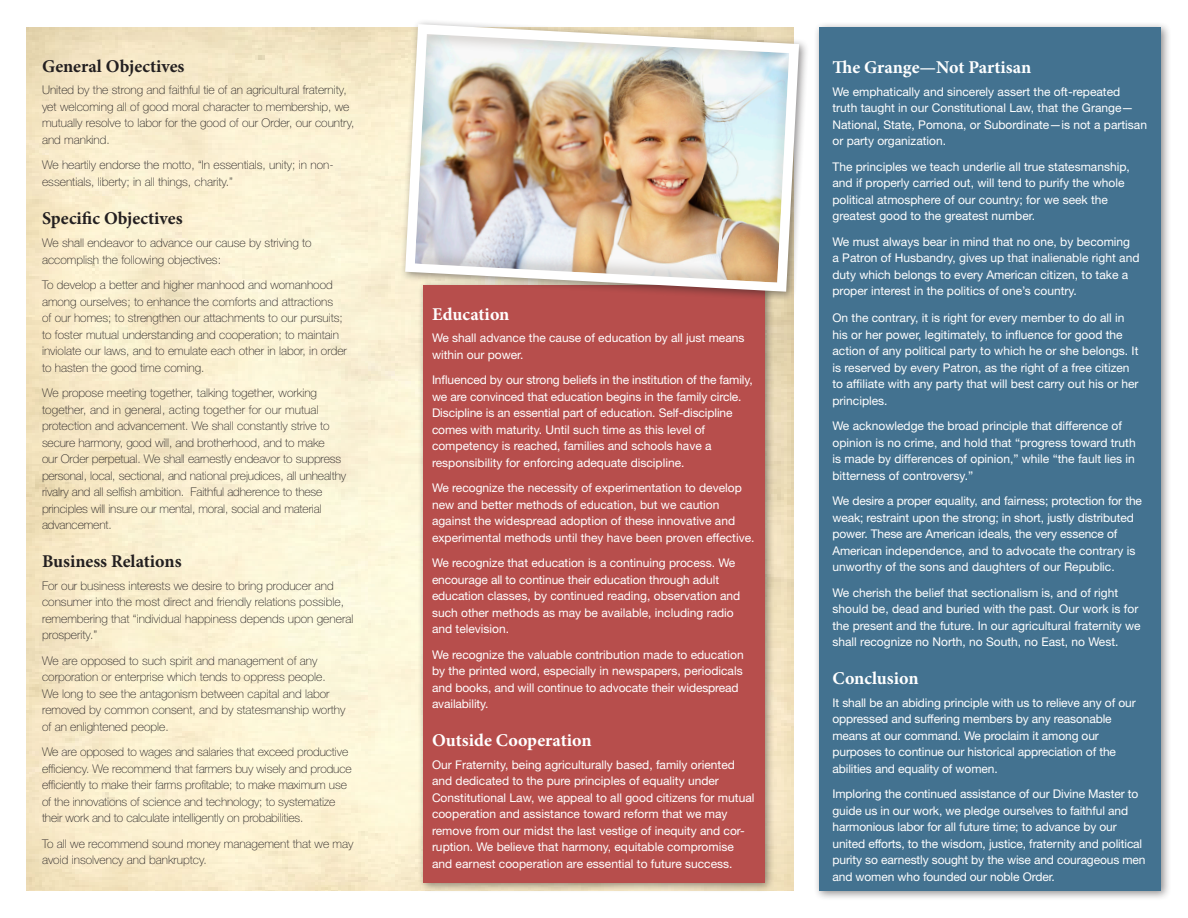
<style>
.page{position:relative;width:1188px;height:918px;background:#fff}
.page>*{position:absolute;margin:0;border:0;box-sizing:border-box;transform-origin:0 0}
.t1{font:700 18px "Minion Pro";letter-spacing:-.005em;color:#fff}
.t2{font:700 18px "Minion Pro";color:#231f20}
.t3{font:12px/16.5px "Helvetica Neue LT Std";color:#fff}
.t4{font:100 12px/16.5px "Helvetica Neue LT Std";color:#231f20}
</style>
<div class="page">
<div style="left:813px;top:21px;width:358px;height:881px;background:#231f20;opacity:.5"></div>
<div style="left:819px;top:27px;width:342px;height:864px;background:#437290"></div>
<div style="left:418px;top:280px;width:357px;height:613px;background:#231f20;opacity:.5"></div>
<div style="left:424px;top:286px;width:341px;height:597px;background:#b74e4c"></div>
<div style="left:399px;top:18px;width:409px;height:283px;background:#231f20;opacity:.5"></div>
<svg style="left:405px;top:24px;width:394px;height:268px"></svg>
<img style="left:415px;top:34px;width:374px;height:249px">
<p class="t2" style="left:42px;top:53px;width:144px">General Objectives</p>
<p class="t4" style="left:42px;top:82px;width:314px">United by the strong and faithful tie of an agricultural fraternity, yet welcoming all of good moral character to membership, we mutually resolve to labor for the good of our Order, our country, and mankind.</p>
<p class="t4" style="left:42px;top:157px;width:293px">We heartily endorse the motto, “In essentials, unity; in non&shy;essentials, liberty; in all things, charity.”</p>
<p class="t2" style="left:42px;top:205px;width:142px">Specific Objectives</p>
<p class="t4" style="left:42px;top:235px;width:271px">We shall endeavor to advance our cause by striving to</p>
<p class="t4" style="left:42px;top:251px;width:181px">accomplish the following objectives:</p>
<p class="t4" style="left:42px;top:277px;width:306px">To develop a better and higher manhood and womanhood among ourselves; to enhance the comforts and attractions<br>of our homes; to strengthen our attachments to our pursuits; to foster mutual understanding and cooperation; to maintain inviolate our laws, and to emulate each other in labor, in order to hasten the good time coming.</p>
<p class="t4" style="left:42px;top:385px;width:277px">We propose meeting together, talking together, working</p>
<p class="t4" style="left:42px;top:401px;width:278px">together, and in general, acting together for our mutual</p>
<p class="t4" style="left:42px;top:418px;width:306px">protection and advancement. We shall constantly strive to secure harmony, good will, and brotherhood, and to make<br>our Order perpetual. We shall earnestly endeavor to suppress personal, local, sectional, and national prejudices, all unhealthy rivalry and all selfish ambition. Faithful adherence to these principles will insure our mental, moral, social and material advancement.</p>
<p class="t2" style="left:42px;top:549px;width:141px">Business Relations</p>
<p class="t4" style="left:42px;top:577px;width:313px">For our business interests we desire to bring producer and consumer into the most direct and friendly relations possible, remembering that “individual happiness depends upon general prosperity.”</p>
<p class="t4" style="left:42px;top:652px;width:277px">We are opposed to such spirit and management of any</p>
<p class="t4" style="left:42px;top:669px;width:305px">corporation or enterprise which tends to oppress people.<br>We long to see the antagonism between capital and labor removed by common consent, and by statesmanship worthy of an enlightened people.</p>
<p class="t4" style="left:42px;top:744px;width:311px">We are opposed to wages and salaries that exceed productive efficiency. We recommend that farmers buy wisely and produce efficiently to make their farms profitable; to make maximum use of the innovations of science and technology; to systematize their work and to calculate intelligently on probabilities.</p>
<p class="t4" style="left:42px;top:835px;width:313px">To all we recommend sound money management that we may avoid insolvency and bankruptcy.</p>
<p class="t1" style="left:432px;top:301px;width:79px">Education</p>
<p class="t3" style="left:432px;top:329px;width:314px">We shall advance the cause of education by all just means within our power.</p>
<p class="t3" style="left:432px;top:371px;width:322px">Influenced by our strong beliefs in the institution of the family, we are convinced that education begins in the family circle.<br>Discipline is an essential part of education. Self-discipline comes with maturity. Until such time as this level of competency is reached, families and schools have a responsibility for enforcing adequate discipline.</p>
<p class="t3" style="left:432px;top:479px;width:324px">We recognize the necessity of experimentation to develop new and better methods of education, but we caution against the widespread adoption of these innovative and experimental methods until they have been proven effective.</p>
<p class="t3" style="left:432px;top:554px;width:310px">We recognize that education is a continuing process. We encourage all to continue their education through adult education classes, by continued reading, observation and such other methods as may be available, including radio and television.</p>
<p class="t3" style="left:432px;top:646px;width:313px">We recognize the valuable contribution made to education by the printed word, especially in newspapers, periodicals and books, and will continue to advocate their widespread availability.</p>
<p class="t1" style="left:432px;top:728px;width:161px">Outside Cooperation</p>
<p class="t3" style="left:432px;top:756px;width:324px">Our Fraternity, being agriculturally based, family oriented and dedicated to the pure principles of equality under Constitutional Law, we appeal to all good citizens for mutual cooperation and assistance toward reform that we may remove from our midst the last vestige of inequity and cor&shy;ruption. We believe that harmony, equitable compromise and earnest cooperation are essential to future success.</p>
<p class="t1" style="left:832px;top:55px;width:200px">The Grange—Not Partisan</p>
<p class="t3" style="left:832px;top:83px;width:316px">We emphatically and sincerely assert the oft-repeated truth taught in our Constitutional Law, that the Grange— National, State, Pomona, or Subordinate—is not a partisan or party organization.</p>
<p class="t3" style="left:832px;top:158px;width:299px">The principles we teach underlie all true statesmanship, and if properly carried out, will tend to purify the whole political atmosphere of our country; for we seek the</p>
<p class="t3" style="left:832px;top:207px;width:204px">greatest good to the greatest number.</p>
<p class="t3" style="left:832px;top:233px;width:308px">We must always bear in mind that no one, by becoming a Patron of Husbandry, gives up that inalienable right and duty which belongs to every American citizen, to take a proper interest in the politics of one’s country.</p>
<p class="t3" style="left:832px;top:309px;width:308px">On the contrary, it is right for every member to do all in his or her power, legitimately, to influence for good the action of any political party to which he or she belongs. It is reserved by every Patron, as the right of a free citizen to affiliate with any party that will best carry out his or her principles.</p>
<p class="t3" style="left:832px;top:417px;width:305px">We acknowledge the broad principle that difference of opinion is no crime, and hold that “progress toward truth is made by differences of opinion,” while “the fault lies in bitterness of controversy.”</p>
<p class="t3" style="left:832px;top:492px;width:311px">We desire a proper equality, and fairness; protection for the weak; restraint upon the strong; in short, justly distributed power. These are American ideals, the very essence of American independence, and to advocate the contrary is unworthy of the sons and daughters of our Republic.</p>
<p class="t3" style="left:832px;top:584px;width:310px">We cherish the belief that sectionalism is, and of right should be, dead and buried with the past. Our work is for the present and the future. In our agricultural fraternity we shall recognize no North, no South, no East, no West.</p>
<p class="t1" style="left:832px;top:666px;width:88px">Conclusion</p>
<p class="t3" style="left:832px;top:694px;width:305px">It shall be an abiding principle with us to relieve any of our</p>
<p class="t3" style="left:832px;top:711px;width:281px">oppressed and suffering members by any reasonable means at our command. We proclaim it among our</p>
<p class="t3" style="left:832px;top:744px;width:285px">purposes to continue our historical appreciation of the</p>
<p class="t3" style="left:832px;top:760px;width:167px">abilities and equality of women.</p>
<p class="t3" style="left:832px;top:786px;width:315px">Imploring the continued assistance of our Divine Master to guide us in our work, we pledge ourselves to faithful and harmonious labor for all future time; to advance by our united efforts, to the wisdom, justice, fraternity and political purity so earnestly sought by the wise and courageous men and women who founded our noble Order.</p>
</div>
